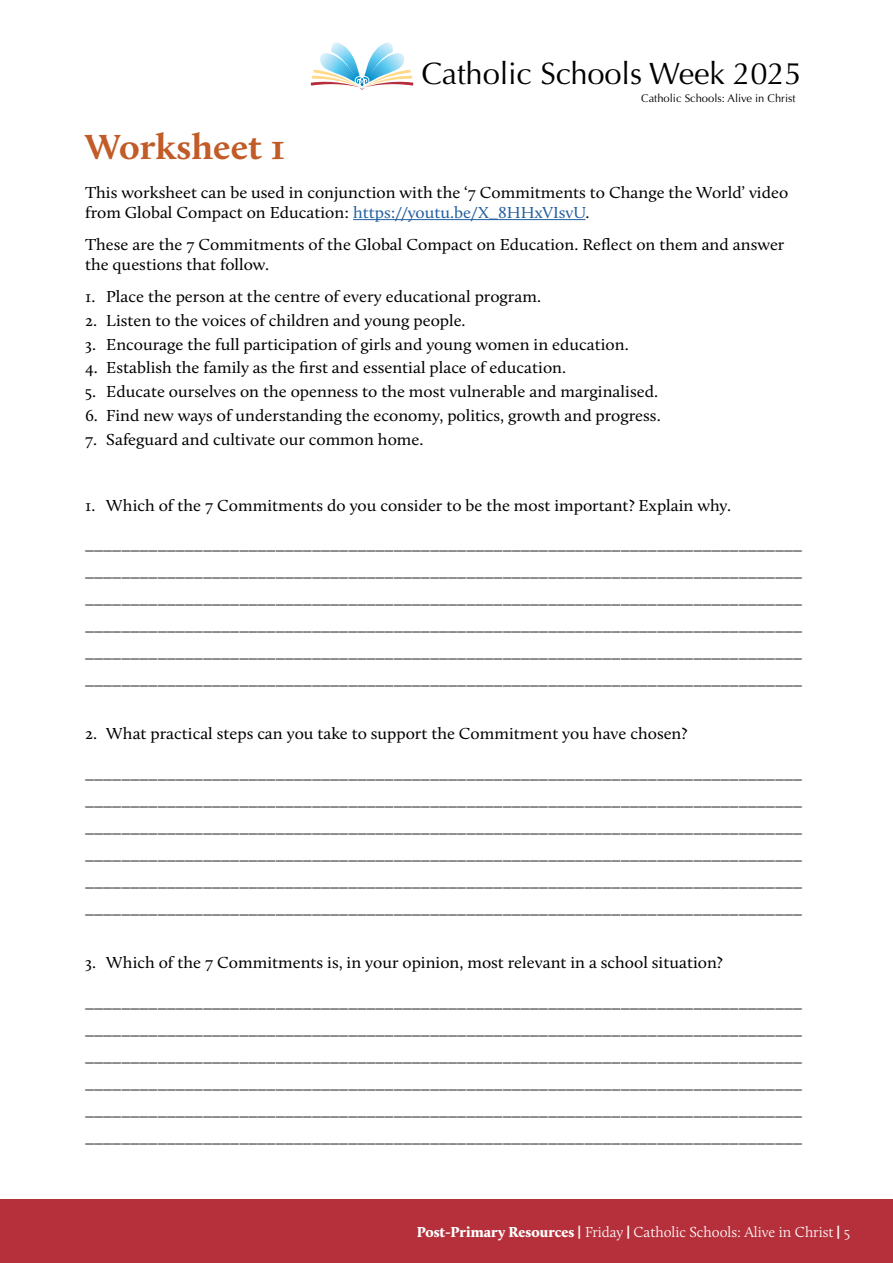
<style>
.page{position:relative;width:893px;height:1263px;background:#fff}
.page>*{position:absolute;margin:0;border:0;box-sizing:border-box;transform-origin:0 0}
.t1{font:700 36px "Calluna";color:#c15b27;scale:1.05 1}
.t2{font:30.9px "Optima";letter-spacing:-.005em;color:#000}
.t3{font:16.5px/27px "Calluna";color:#000;text-align:justify;scale:1.05 1}
.t4{font:300 15px "Calluna";color:#fff}
.t5{font:11.1px "Optima";color:#000}
.s1{color:#215e9e}
.s2{font-weight:900}
.s3{font-family:"Karmina";font-weight:700}
</style>
<div class="page">
<div style="left:0;top:1199px;width:893px;height:64px;background:#b6303b"></div>
<svg style="left:311px;top:43px;width:102px;height:47px"></svg>
<hr style="left:353px;top:219px;width:232px;height:1px;background:#215e9e">
<h2 class="t2" style="left:421px;top:56px;width:382px">Catholic Schools Week 2025</h2>
<p class="t5" style="left:641px;top:92px;width:156px">Catholic Schools: Alive in Christ</p>
<h1 class="t1" style="left:85px;top:125px;width:192px">Worksheet 1</h1>
<p class="t3" style="left:85px;top:183px;width:671px;line-height:19.5px">This worksheet can be used in conjunction with the ‘7 Commitments to Change the World’ video from Global Compact on Education: <span class="s1">https://youtu.be/X_8HHxVIsvU</span>.</p>
<p class="t3" style="left:85px;top:235px;width:668px;line-height:19.5px">These are the 7 Commitments of the Global Compact on Education. Reflect on them and answer the questions that follow.</p>
<p class="t3" style="left:85px;top:283px;width:436px">1. Place the person at the centre of every educational program.</p>
<p class="t3" style="left:85px;top:307px;width:364px">2. Listen to the voices of children and young people.</p>
<p class="t3" style="left:85px;top:330px;width:519px">3. Encourage the full participation of girls and young women in education.</p>
<p class="t3" style="left:85px;top:354px;width:460px">4. Establish the family as the first and essential place of education.</p>
<p class="t3" style="left:85px;top:378px;width:547px">5. Educate ourselves on the openness to the most vulnerable and marginalised.</p>
<p class="t3" style="left:85px;top:402px;width:550px">6. Find new ways of understanding the economy, politics, growth and progress.</p>
<p class="t3" style="left:85px;top:425px;width:324px">7. Safeguard and cultivate our common home.</p>
<p class="t3" style="left:85px;top:491px;width:617px">1. Which of the 7 Commitments do you consider to be the most important? Explain why.</p>
<p class="t3" style="left:85px;top:531px;width:685px">_______________________________________________________________________________ _______________________________________________________________________________ _______________________________________________________________________________ _______________________________________________________________________________ _______________________________________________________________________________ _______________________________________________________________________________</p>
<p class="t3" style="left:85px;top:720px;width:575px">2. What practical steps can you take to support the Commitment you have chosen?</p>
<p class="t3" style="left:85px;top:760px;width:685px">_______________________________________________________________________________ _______________________________________________________________________________ _______________________________________________________________________________ _______________________________________________________________________________ _______________________________________________________________________________ _______________________________________________________________________________</p>
<p class="t3" style="left:85px;top:949px;width:609px">3. Which of the 7 Commitments is, in your opinion, most relevant in a school situation?</p>
<p class="t3" style="left:85px;top:989px;width:685px">_______________________________________________________________________________ _______________________________________________________________________________ _______________________________________________________________________________ _______________________________________________________________________________ _______________________________________________________________________________ _______________________________________________________________________________</p>
<p class="t4" style="left:417px;top:1223px;width:435px"><span class="s2">Post-Primary Resources</span> <span class="s3">|</span> Friday <span class="s3">|</span> Catholic Schools: Alive in Christ <span class="s3">|</span> 5</p>
</div>
